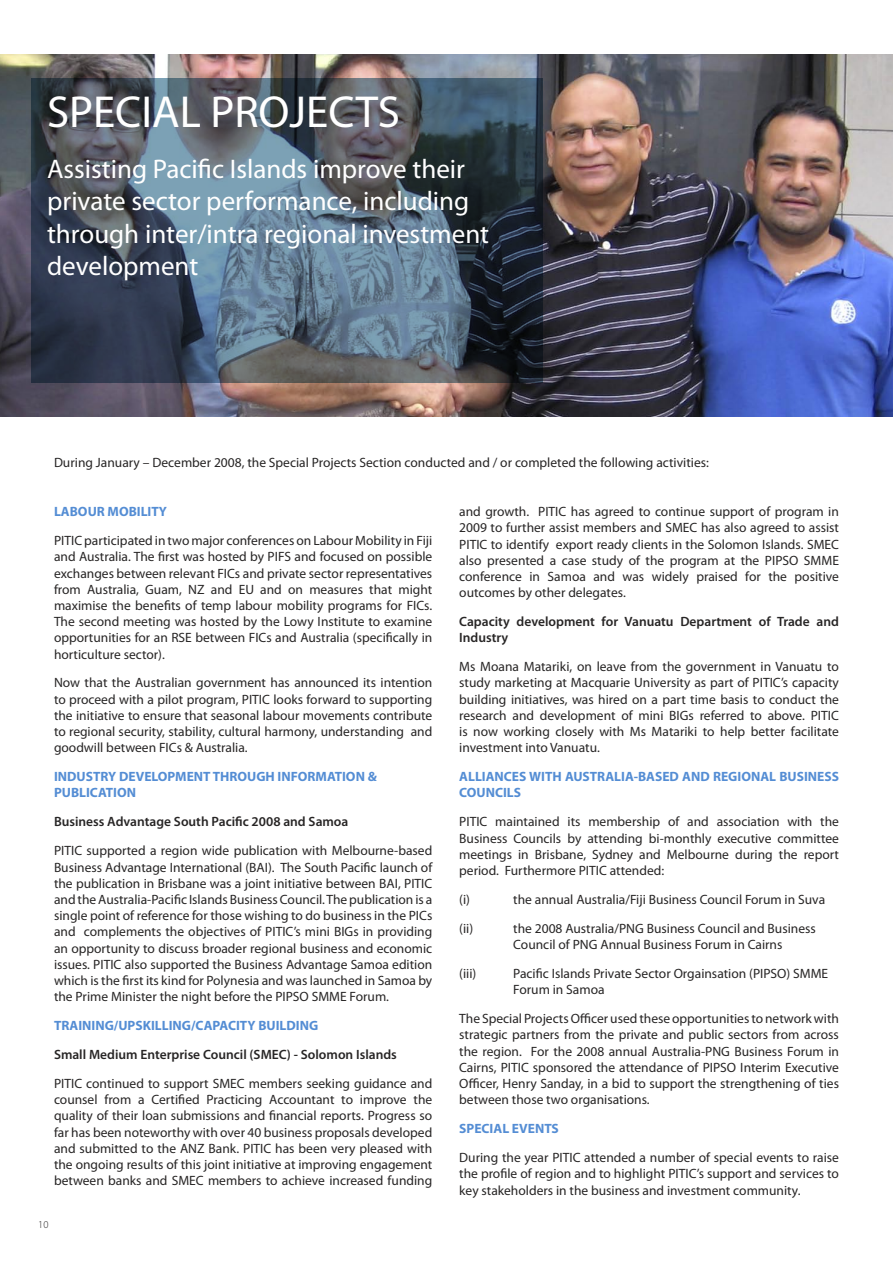
<style>
.page{position:relative;width:893px;height:1263px;background:#fff}
.page>*{position:absolute;margin:0;border:0;box-sizing:border-box;transform-origin:0 0}
.t1{font:45px "Myriad Pro";color:#fff}
.t2{font:27px/32.4px "Myriad Pro";color:#fff}
.t3{font:13.5px/16.2px "Myriad Pro";color:#272525;text-align:justify}
.t4{font:700 13.5px/16.2px "Myriad Pro";color:#548dd4}
.t5{font:600 13.5px/16.2px "Myriad Pro";color:#272525}
.t6{font:300 10.5px "Myriad Pro";color:#272525}
</style>
<div class="page">
<img style="left:0;top:54px;width:893px;height:363px">
<svg style="left:31px;top:78px;width:512px;height:304px;background:#4b5a69"></svg>
<h1 class="t1" style="left:47px;top:87px;width:355px">SPECIAL PROJECTS</h1>
<h2 class="t2" style="left:47px;top:153px;width:444px">Assisting Pacific Islands improve their private sector performance, including through inter/intra regional investment development</h2>
<p class="t3" style="left:54px;top:454px;width:656px">During January – December 2008, the Special Projects Section conducted and / or completed the following activities:</p>
<p class="t4" style="left:54px;top:504px;width:115px">LABOUR MOBILITY</p>
<p class="t3" style="left:54px;top:533px;width:380px">PITIC participated in two major conferences on Labour Mobility in Fiji and Australia. The first was hosted by PIFS and focused on possible exchanges between relevant FICs and private sector representatives from Australia, Guam, NZ and EU and on measures that might maximise the benefits of temp labour mobility programs for FICs.<br>The second meeting was hosted by the Lowy Institute to examine opportunities for an RSE between FICs and Australia (specifically in horticulture sector).</p>
<p class="t3" style="left:54px;top:675px;width:380px">Now that the Australian government has announced its intention to proceed with a pilot program, PITIC looks forward to supporting the initiative to ensure that seasonal labour movements contribute to regional security, stability, cultural harmony, understanding and goodwill between FICs &amp; Australia.</p>
<p class="t4" style="left:54px;top:769px;width:324px">INDUSTRY DEVELOPMENT THROUGH INFORMATION &amp;<br>PUBLICATION</p>
<p class="t5" style="left:54px;top:814px;width:296px">Business Advantage South Pacific 2008 and Samoa</p>
<p class="t3" style="left:54px;top:843px;width:380px">PITIC supported a region wide publication with Melbourne-based Business Advantage International (BAI). The South Pacific launch of the publication in Brisbane was a joint initiative between BAI, PITIC and the Australia-Pacific Islands Business Council. The publication is a single point of reference for those wishing to do business in the PICs and complements the objectives of PITIC’s mini BIGs in providing an opportunity to discuss broader regional business and economic issues. PITIC also supported the Business Advantage Samoa edition which is the first its kind for Polynesia and was launched in Samoa by the Prime Minister the night before the PIPSO SMME Forum.</p>
<p class="t4" style="left:54px;top:1018px;width:266px">TRAINING/UPSKILLING/CAPACITY BUILDING</p>
<p class="t5" style="left:54px;top:1047px;width:344px">Small Medium Enterprise Council (SMEC) - Solomon Islands</p>
<p class="t3" style="left:54px;top:1076px;width:380px">PITIC continued to support SMEC members seeking guidance and counsel from a Certified Practicing Accountant to improve the quality of their loan submissions and financial reports. Progress so far has been noteworthy with over 40 business proposals developed and submitted to the ANZ Bank. PITIC has been very pleased with the ongoing results of this joint initiative at improving engagement between banks and SMEC members to achieve increased funding</p>
<p class="t6" style="left:38px;top:1219px;width:12px">10</p>
<p class="t3" style="left:459px;top:504px;width:381px">and growth. PITIC has agreed to continue support of program in 2009 to further assist members and SMEC has also agreed to assist PITIC to identify export ready clients in the Solomon Islands. SMEC also presented a case study of the program at the PIPSO SMME conference in Samoa and was widely praised for the positive outcomes by other delegates.</p>
<p class="t5" style="left:459px;top:614px;width:381px">Capacity development for Vanuatu Department of Trade and<br>Industry</p>
<p class="t3" style="left:459px;top:659px;width:381px">Ms Moana Matariki, on leave from the government in Vanuatu to study marketing at Macquarie University as part of PITIC’s capacity building initiatives, was hired on a part time basis to conduct the research and development of mini BIGs referred to above. PITIC is now working closely with Ms Matariki to help better facilitate investment into Vanuatu.</p>
<p class="t4" style="left:459px;top:769px;width:381px">ALLIANCES WITH AUSTRALIA-BASED AND REGIONAL BUSINESS<br>COUNCILS</p>
<p class="t3" style="left:459px;top:814px;width:381px">PITIC maintained its membership of and association with the Business Councils by attending bi-monthly executive committee meetings in Brisbane, Sydney and Melbourne during the report period. Furthermore PITIC attended:</p>
<p class="t3" style="left:459px;top:891px;width:12px">(i)</p>
<p class="t3" style="left:513px;top:891px;width:313px">the annual Australia/Fiji Business Council Forum in Suva</p>
<p class="t3" style="left:459px;top:920px;width:15px">(ii)</p>
<p class="t3" style="left:513px;top:920px;width:304px">the 2008 Australia/PNG Business Council and Business<br>Council of PNG Annual Business Forum in Cairns</p>
<p class="t3" style="left:459px;top:966px;width:19px">(iii)</p>
<p class="t3" style="left:513px;top:966px;width:316px">Pacific Islands Private Sector Orgainsation (PIPSO) SMME<br>Forum in Samoa</p>
<p class="t3" style="left:459px;top:1011px;width:381px">The Special Projects Officer used these opportunities to network with strategic partners from the private and public sectors from across the region. For the 2008 annual Australia-PNG Business Forum in Cairns, PITIC sponsored the attendance of PIPSO Interim Executive Officer, Henry Sanday, in a bid to support the strengthening of ties between those two organisations.</p>
<p class="t4" style="left:459px;top:1121px;width:101px">SPECIAL EVENTS</p>
<p class="t3" style="left:459px;top:1150px;width:381px">During the year PITIC attended a number of special events to raise the profile of region and to highlight PITIC’s support and services to key stakeholders in the business and investment community.</p>
</div>
